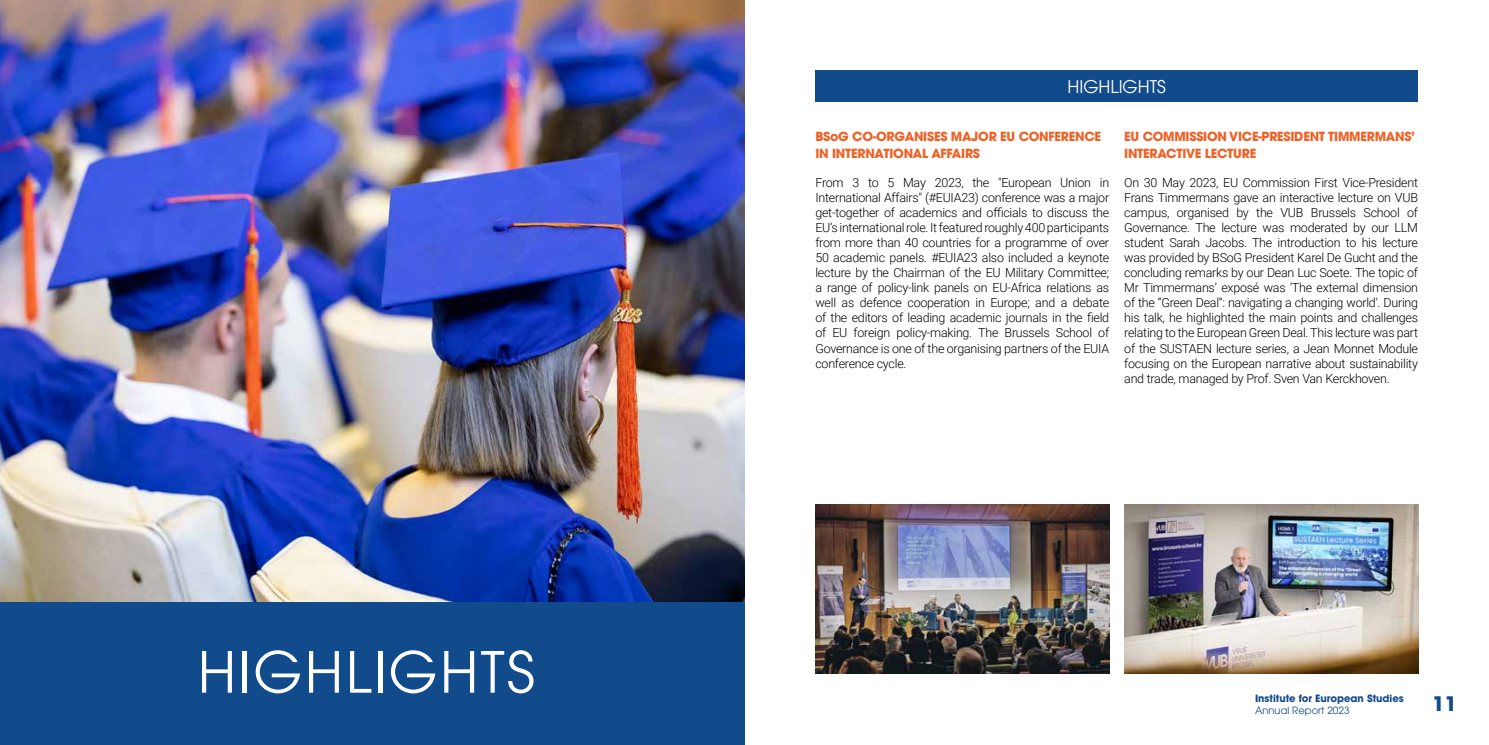
<style>
.page{position:relative;width:1489px;height:745px;background:#fff}
.page>*{position:absolute;margin:0;border:0;box-sizing:border-box;transform-origin:0 0}
.t1{font:56.25px "ITC Avant Garde Pro";letter-spacing:.04em;color:#fff}
.t2{font:700 20px "ITC Avant Garde Pro";color:#124b8b}
.t3{font:17.5px "ITC Avant Garde Pro";color:#fff}
.t4{font:300 12.5px/15px "Roboto";letter-spacing:-.02em;color:#000;text-align:justify}
.t5{font:700 12.5px/17.5px "Avant Garde";letter-spacing:-.02em;color:#f15f22}
.t6{font:700 10px "ITC Avant Garde Pro";color:#124b8b}
.t7{font:10px "ITC Avant Garde Pro";color:#124b8b}
</style>
<div class="page">
<div style="left:0;top:600px;width:744px;height:144px;background:#124b8b"></div>
<img style="left:0;top:0;width:744px;height:601px">
<img style="left:815px;top:504px;width:294px;height:169px">
<img style="left:1124px;top:504px;width:293px;height:169px">
<div style="left:815px;top:71px;width:602px;height:31px;background:#124b8b"></div>
<h1 class="t1" style="left:198px;top:636px;width:338px">HIGHLIGHTS</h1>
<h3 class="t3" style="left:1067px;top:76px;width:100px">HIGHLIGHTS</h3>
<p class="t5" style="left:815px;top:127px;width:287px">BSoG CO-ORGANISES MAJOR EU CONFERENCE<br>IN INTERNATIONAL AFFAIRS</p>
<p class="t4" style="left:815px;top:175px;width:295px">From 3 to 5 May 2023, the "European Union in International Affairs" (#EUIA23) conference was a major get-together of academics and officials to discuss the EU’s international role. It featured roughly 400 participants from more than 40 countries for a programme of over 50 academic panels. #EUIA23 also included a keynote lecture by the Chairman of the EU Military Committee; a range of policy-link panels on EU-Africa relations as well as defence cooperation in Europe; and a debate of the editors of leading academic journals in the field of EU foreign policy-making. The Brussels School of Governance is one of the organising partners of the EUIA conference cycle.</p>
<p class="t5" style="left:1124px;top:127px;width:292px">EU COMMISSION VICE-PRESIDENT TIMMERMANS’<br>INTERACTIVE LECTURE</p>
<p class="t4" style="left:1124px;top:175px;width:295px">On 30 May 2023, EU Commission First Vice-President Frans Timmermans gave an interactive lecture on VUB campus, organised by the VUB Brussels School of Governance. The lecture was moderated by our LLM student Sarah Jacobs. The introduction to his lecture was provided by BSoG President Karel De Gucht and the concluding remarks by our Dean Luc Soete. The topic of Mr Timmermans’ exposé was 'The external dimension of the “Green Deal”: navigating a changing world'. During his talk, he highlighted the main points and challenges relating to the European Green Deal. This lecture was part of the SUSTAEN lecture series, a Jean Monnet Module focusing on the European narrative about sustainability and trade, managed by Prof. Sven Van Kerckhoven.</p>
<p class="t6" style="left:1254px;top:691px;width:150px">Institute for European Studies</p>
<p class="t7" style="left:1254px;top:704px;width:96px">Annual Report 2023</p>
<h2 class="t2" style="left:1432px;top:689px;width:26px">11</h2>
</div>
